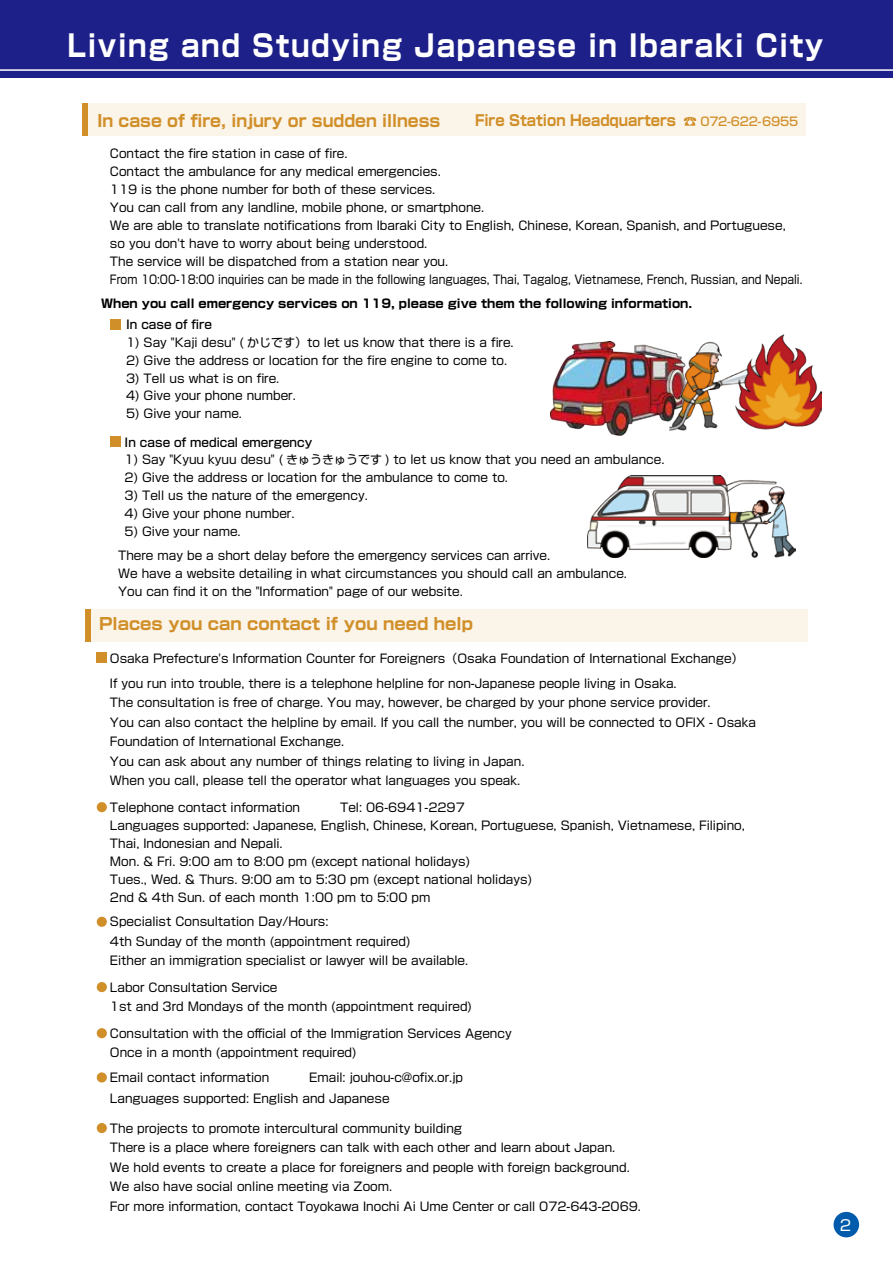
<style>
.page{position:relative;width:893px;height:1263px;background:#fff}
.page>*{position:absolute;margin:0;border:0;box-sizing:border-box;transform-origin:0 0}
.t1{font:700 30px "Shin Go Pro";letter-spacing:.06em;color:#fff;scale:.9 1}
.t2{font:700 16.5px "Shin Go Pro";color:#d18f2a;scale:.96 1}
.t3{font:700 16.5px "Shin Go Pro";color:#d18f2a}
.t4{font:700 15px "Shin Go Pro";color:#d18f2a;scale:.9 1}
.t5{font:15px "Shin Go Pro";color:#fff}
.t6{font:12px/19.5px "Shin Go Pro";color:#000}
.t7{font:700 12px "Shin Go Pro";color:#000}
.t8{font:500 12px "Shin Go Pro";color:#000}
.t9{font:500 12px "Shin Go Pro";letter-spacing:-.02em;color:#d18f2a}
</style>
<div class="page">
<div style="left:0;top:0;width:893px;height:78px;background:#1d2088"></div>
<hr style="left:0;top:69px;width:893px;height:2px;background:#fff">
<div style="left:83px;top:103px;width:723px;height:33px;background:#fbf5e9"></div>
<div style="left:83px;top:103px;width:5px;height:33px;background:#d18f2a"></div>
<div style="left:85px;top:609px;width:723px;height:32px;background:#fbf5e9"></div>
<div style="left:85px;top:609px;width:5px;height:32px;background:#d18f2a"></div>
<div style="left:97px;top:653px;width:10px;height:10px;background:#d18f2a"></div>
<div style="left:111px;top:320px;width:10px;height:10px;background:#d18f2a"></div>
<div style="left:111px;top:437px;width:10px;height:10px;background:#d18f2a"></div>
<img style="left:587px;top:476px;width:208px;height:81px">
<img style="left:550px;top:341px;width:119px;height:94px">
<img style="left:669px;top:334px;width:152px;height:97px">
<div style="left:833px;top:1212px;width:26px;height:25px;background:#005bac;border-radius:50%"></div>
<div style="left:97px;top:802px;width:10px;height:10px;background:#d18f2a;border-radius:50%"></div>
<div style="left:97px;top:917px;width:10px;height:10px;background:#d18f2a;border-radius:50%"></div>
<div style="left:97px;top:982px;width:10px;height:10px;background:#d18f2a;border-radius:50%"></div>
<div style="left:97px;top:1028px;width:10px;height:10px;background:#d18f2a;border-radius:50%"></div>
<div style="left:97px;top:1072px;width:10px;height:10px;background:#d18f2a;border-radius:50%"></div>
<div style="left:97px;top:1123px;width:10px;height:10px;background:#d18f2a;border-radius:50%"></div>
<svg style="left:684px;top:117px;width:12px;height:9px"></svg>
<h1 class="t1" style="left:68px;top:22px;width:841px">Living and Studying Japanese in Ibaraki City</h1>
<h2 class="t2" style="left:98px;top:107px;width:359px">In case of fire, injury or sudden illness</h2>
<p class="t4" style="left:475px;top:109px;width:225px">Fire Station Headquarters</p>
<p class="t9" style="left:700px;top:111px;width:99px">072-622-6955</p>
<p class="t6" style="left:110px;top:143px;width:694px;line-height:18px">Contact the fire station in case of fire.<br>Contact the ambulance for any medical emergencies.<br>119 is the phone number for both of these services.<br>You can call from any landline, mobile phone, or smartphone.<br>We are able to translate notifications from Ibaraki City to English, Chinese, Korean, Spanish, and Portuguese, so you don't have to worry about being understood.<br>The service will be dispatched from a station near you.<br>From 10:00-18:00 inquiries can be made in the following languages, Thai, Tagalog, Vietnamese, French, Russian, and Nepali.</p>
<p class="t7" style="left:101px;top:294px;width:592px">When you call emergency services on 119, please give them the following information.</p>
<p class="t8" style="left:126px;top:315px;width:88px">In case of fire</p>
<p class="t6" style="left:126px;top:331px;width:389px">1) Say "Kaji desu" ( かじです）to let us know that there is a fire.</p>
<p class="t6" style="left:126px;top:349px;width:383px">2) Give the address or location for the fire engine to come to.</p>
<p class="t6" style="left:126px;top:367px;width:155px">3) Tell us what is on fire.</p>
<p class="t6" style="left:126px;top:385px;width:171px">4) Give your phone number.</p>
<p class="t6" style="left:126px;top:402px;width:118px">5) Give your name.</p>
<p class="t8" style="left:125px;top:432px;width:189px">In case of medical emergency</p>
<p class="t6" style="left:125px;top:449px;width:541px">1) Say "Kyuu kyuu desu" ( きゅうきゅうです ) to let us know that you need an ambulance.</p>
<p class="t6" style="left:125px;top:466px;width:385px">2) Give the address or location for the ambulance to come to.</p>
<p class="t6" style="left:125px;top:484px;width:245px">3) Tell us the nature of the emergency.</p>
<p class="t6" style="left:125px;top:502px;width:171px">4) Give your phone number.</p>
<p class="t6" style="left:125px;top:520px;width:118px">5) Give your name.</p>
<p class="t6" style="left:118px;top:545px;width:510px;line-height:17.9px">There may be a short delay before the emergency services can arrive.<br>We have a website detailing in what circumstances you should call an ambulance.<br>You can find it on the "Information" page of our website.</p>
<h2 class="t3" style="left:99px;top:611px;width:375px">Places you can contact if you need help</h2>
<p class="t6" style="left:110px;top:644px;width:635px;line-height:25px">Osaka Prefecture's Information Counter for Foreigners（Osaka Foundation of International Exchange）<br>If you run into trouble, there is a telephone helpline for non-Japanese people living in Osaka.</p>
<p class="t6" style="left:110px;top:692px;width:648px">The consultation is free of charge. You may, however, be charged by your phone service provider.<br>You can also contact the helpline by email. If you call the number, you will be connected to OFIX - Osaka Foundation of International Exchange.<br>You can ask about any number of things relating to living in Japan.<br>When you call, please tell the operator what languages you speak.</p>
<p class="t6" style="left:110px;top:796px;width:192px">Telephone contact information</p>
<p class="t6" style="left:110px;top:797px;width:636px;line-height:18px;text-indent:230px">Tel: 06-6941-2297<br>Languages supported: Japanese, English, Chinese, Korean, Portuguese, Spanish, Vietnamese, Filipino, Thai, Indonesian and Nepali.<br>Mon. &amp; Fri. 9:00 am to 8:00 pm (except national holidays)<br>Tues., Wed. &amp; Thurs. 9:00 am to 5:30 pm (except national holidays)<br>2nd &amp; 4th Sun. of each month 1:00 pm to 5:00 pm</p>
<p class="t6" style="left:110px;top:910px;width:360px">Specialist Consultation Day/Hours:<br>4th Sunday of the month (appointment required)<br>Either an immigration specialist or lawyer will be available.</p>
<p class="t6" style="left:110px;top:976px;width:364px">Labor Consultation Service<br>1st and 3rd Mondays of the month (appointment required)</p>
<p class="t6" style="left:110px;top:1022px;width:403px">Consultation with the official of the Immigration Services Agency<br>Once in a month (appointment required)</p>
<p class="t6" style="left:110px;top:1065px;width:355px;line-height:21px;text-indent:199px">Email: jouhou-c@ofix.or.jp<br>Languages supported: English and Japanese</p>
<p class="t6" style="left:110px;top:1066px;width:161px">Email contact information</p>
<p class="t6" style="left:110px;top:1117px;width:533px">The projects to promote intercultural community building<br>There is a place where foreigners can talk with each other and learn about Japan.<br>We hold events to create a place for foreigners and people with foreign background.<br>We also have social online meeting via Zoom.<br>For more information, contact Toyokawa Inochi Ai Ume Center or call 072-643-2069.</p>
<p class="t5" style="left:840px;top:1213px;width:13px">2</p>
</div>
